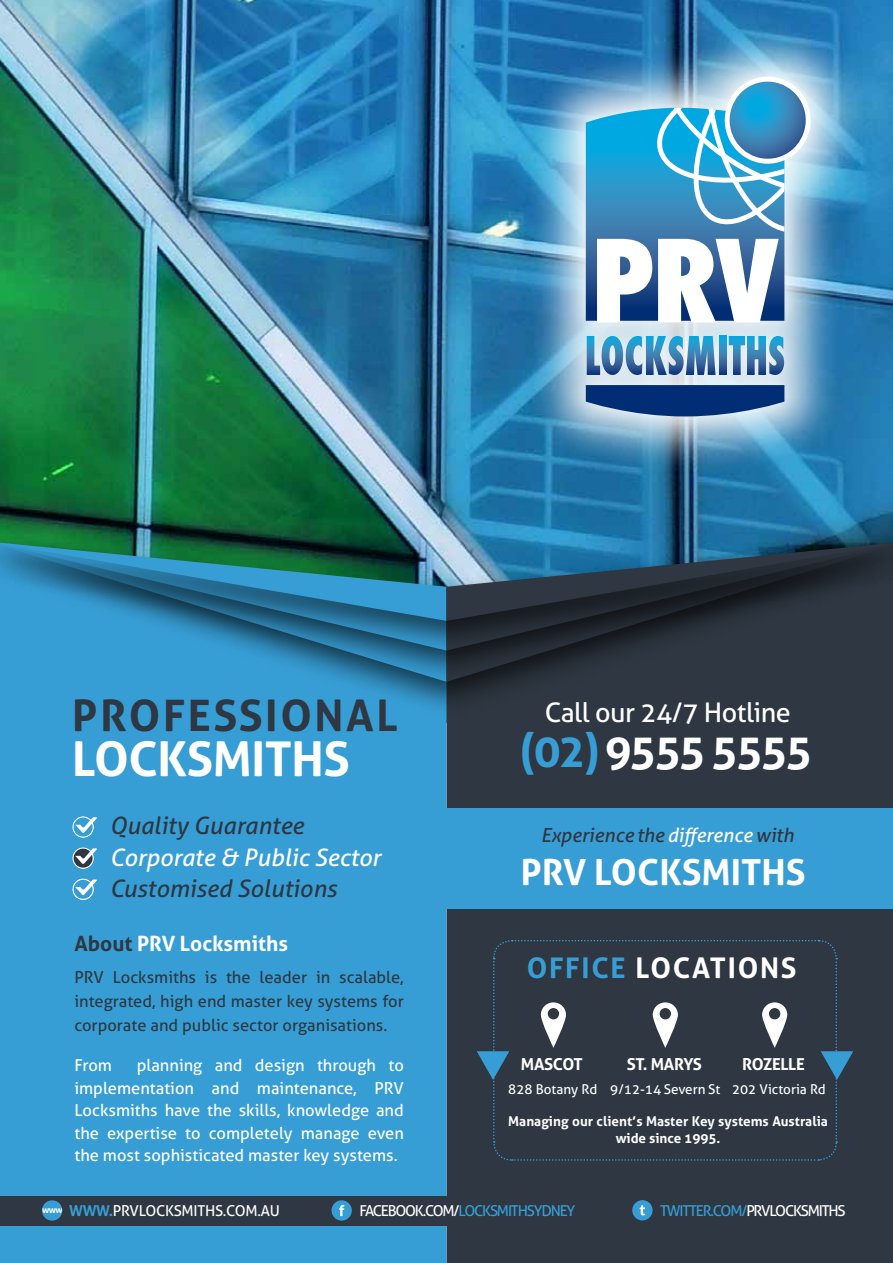
<style>
.page{position:relative;width:893px;height:1263px;background:#fff}
.page>*{position:absolute;margin:0;border:0;box-sizing:border-box;transform-origin:0 0}
.t1{font:700 48px "Aller";letter-spacing:-.01em;color:#fff}
.t2{font:700 45px "Aller";letter-spacing:-.05em;color:#fff}
.t3{font:700 43.5px "Aller";letter-spacing:.06em;color:#2e3742}
.t4{font:700 36px "Aller";color:#fff}
.t5{font:700 28.5px "Aller";letter-spacing:.06em;color:#fff}
.t6{font:27px "Aller";letter-spacing:-.02em;color:#fff}
.t7{font:italic 24px "Aller";color:#2e3742}
.t8{font:italic 24px "Aller";color:#fff}
.t9{font:700 21px "Aller";color:#fff}
.t10{font:italic 19.5px "Aller";color:#2e3742}
.t11{font:16.5px/22.5px "Aller";color:#fff;text-align:justify}
.t12{font:16.5px/24px "Aller";color:#2e3742;text-align:justify}
.t13{font:700 16.5px "Aller";letter-spacing:-.02em;color:#fff}
.t14{font:15px "Aller";letter-spacing:-.08em;color:#379ed5}
.t15{font:15px "Aller";letter-spacing:-.02em;color:#fff}
.t16{font:15px "Aller";letter-spacing:-.08em;color:#fff}
.t17{font:700 13.5px/16.5px "Aller";color:#fff;text-align:center}
.t18{font:13.5px "Aller";color:#fff}
.s1{color:#2e3742}
.s2{color:#379ed5}
.s3{color:#fff}
.s4{font-weight:700;color:#379ed5}
</style>
<div class="page">
<img style="left:0;top:0;width:893px;height:533px">
<div style="left:446px;top:717px;width:447px;height:546px;background:#2e3742"></div>
<div style="left:0;top:717px;width:446px;height:546px;background:#379ed5"></div>
<div style="left:0;top:1196px;width:893px;height:30px;background:#2e3742"></div>
<div style="left:0;top:808px;width:893px;height:100px;background:#379ed5"></div>
<svg style="left:73px;top:817px;width:20px;height:20px"></svg>
<div style="left:72px;top:816px;width:22px;height:22px;border:1px solid #fff;border-radius:50%"></div>
<svg style="left:75px;top:817px;width:22px;height:16px"></svg>
<svg style="left:73px;top:848px;width:20px;height:20px"></svg>
<div style="left:72px;top:847px;width:22px;height:22px;border:1px solid #fff;border-radius:50%"></div>
<svg style="left:75px;top:848px;width:22px;height:17px"></svg>
<div style="left:72px;top:878px;width:22px;height:22px;border:1px solid #fff;border-radius:50%"></div>
<svg style="left:75px;top:879px;width:22px;height:17px"></svg>
<div style="left:331px;top:1200px;width:21px;height:20px;background:#379ed5;border-radius:50%"></div>
<svg style="left:339px;top:1205px;width:5px;height:11px"></svg>
<div style="left:0;top:533px;width:893px;height:184px;background:#000;opacity:.6"></div>
<div style="left:0;top:533px;width:893px;height:153px;background:#000;opacity:.6"></div>
<div style="left:0;top:533px;width:893px;height:123px;background:#000;opacity:.6"></div>
<svg style="left:0;top:543px;width:893px;height:78px;background:#285d72"></svg>
<div style="left:527px;top:23px;width:342px;height:452px;background:#fff;opacity:.75"></div>
<div style="left:529px;top:62px;width:301px;height:376px;background:#fff;opacity:.96"></div>
<svg style="left:586px;top:385px;width:198px;height:31px;background:#1e4785"></svg>
<svg style="left:587px;top:336px;width:128px;height:39px;background:#6b9fc5"></svg>
<svg style="left:719px;top:336px;width:8px;height:39px"></svg>
<svg style="left:729px;top:336px;width:55px;height:39px;background:#67a0c6"></svg>
<svg style="left:586px;top:75px;width:227px;height:247px"></svg>
<div style="left:477px;top:939px;width:376px;height:222px;background:#2e3742"></div>
<div style="left:42px;top:1200px;width:20px;height:20px;background:#379ed5;border-radius:50%"></div>
<div style="left:632px;top:1200px;width:21px;height:20px;background:#379ed5;border-radius:50%"></div>
<svg style="left:640px;top:1205px;width:5px;height:10px"></svg>
<h3 class="t3" style="left:72px;top:689px;width:327px">PROFESSIONAL</h3>
<h1 class="t1" style="left:72px;top:730px;width:279px">LOCKSMITHS</h1>
<h3 class="t7" style="left:110px;top:811px;width:196px">Quality Guarantee</h3>
<h3 class="t8" style="left:110px;top:842px;width:272px">Corporate &amp; Public Sector</h3>
<h3 class="t7" style="left:110px;top:874px;width:228px">Customised Solutions</h3>
<p class="t9" style="left:74px;top:931px;width:215px"><span class="s1">About</span> PRV Locksmiths</p>
<p class="t12" style="left:74px;top:965px;width:331px">PRV Locksmiths is the leader in scalable, integrated, high end master key systems for corporate and public sector organisations.</p>
<p class="t11" style="left:74px;top:1054px;width:39px">From</p>
<p class="t11" style="left:74px;top:1054px;width:331px;text-indent:62px">planning and design through to implementation and maintenance, PRV Locksmiths have the skills, knowledge and the expertise to completely manage even the most sophisticated master key systems.</p>
<h3 class="t6" style="left:545px;top:696px;width:247px">Call our 24/7 Hotline</h3>
<h2 class="t2" style="left:520px;top:723px;width:294px"><span class="s2">(02)</span> 9555 5555</h2>
<p class="t10" style="left:541px;top:824px;width:254px">Experience the <span class="s3">difference</span> with</p>
<h3 class="t4" style="left:521px;top:850px;width:286px">PRV LOCKSMITHS</h3>
<h3 class="t5" style="left:527px;top:950px;width:271px"><span class="s2">OFFICE</span> LOCATIONS</h3>
<p class="t13" style="left:521px;top:1054px;width:63px">MASCOT</p>
<p class="t13" style="left:627px;top:1054px;width:77px">ST. MARYS</p>
<p class="t13" style="left:742px;top:1054px;width:64px">ROZELLE</p>
<p class="t18" style="left:508px;top:1081px;width:91px">828 Botany Rd</p>
<p class="t17" style="left:508px;top:1113px;width:321px">Managing our client’s Master Key systems Australia wide since 1995.</p>
<p class="t18" style="left:610px;top:1081px;width:217px">9/12-14 Severn St 202 Victoria Rd</p>
<p class="t15" style="left:42px;top:1201px;width:239px"><sup>www</sup> <span class="s4">WWW.</span>PRVLOCKSMITHS.COM.AU</p>
<p class="t16" style="left:660px;top:1201px;width:187px"><span class="s2">TWITTER.COM/</span>PRVLOCKSMITHS</p>
<p class="t14" style="left:359px;top:1201px;width:217px"><span class="s3">FACEBOOK.COM/</span>LOCKSMITHSYDNEY</p>
</div>
